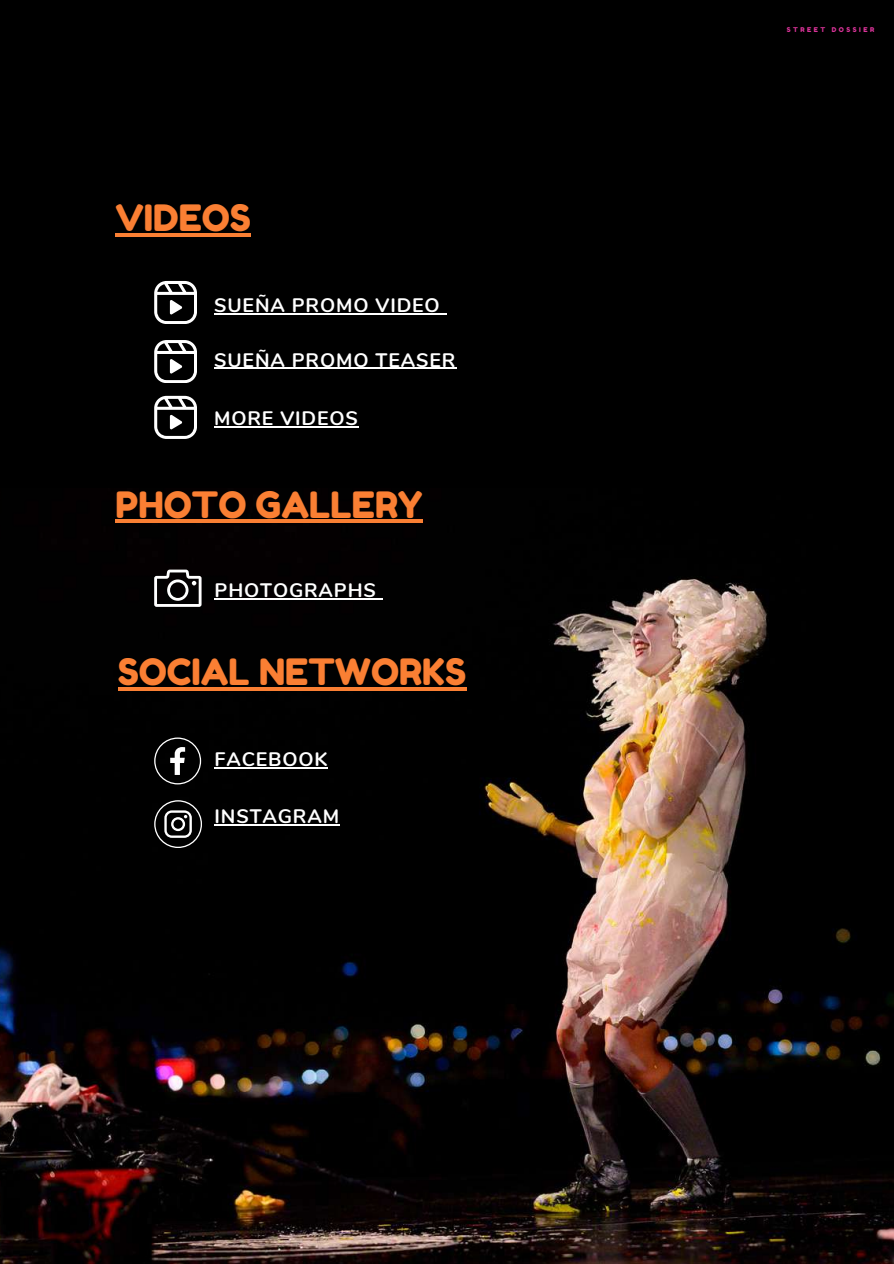
<style>
.page{position:relative;width:894px;height:1264px;background:#fff}
.page>*{position:absolute;margin:0;border:0;box-sizing:border-box;transform-origin:0 0}
.t1{font:36.3px "Fredoka One";color:#fa7f33}
.t2{font:700 19.5px "Nunito";letter-spacing:.045em;color:#fff}
.t3{font:6.6px "Fredoka One";letter-spacing:.38em;color:#db349a}
</style>
<div class="page">
<div style="left:0;top:0;width:893px;height:1263px;background:#000"></div>
<img style="left:0;top:519px;width:893px;height:744px">
<hr style="left:115px;top:233px;width:136px;height:4px;background:#fa7f33">
<hr style="left:118px;top:687px;width:348px;height:3px;background:#fa7f33">
<hr style="left:115px;top:520px;width:307px;height:3px;background:#fa7f33">
<svg style="left:154px;top:281px;width:43px;height:43px"></svg>
<hr style="left:214px;top:313px;width:226px;height:1px;background:#fff">
<svg style="left:154px;top:340px;width:43px;height:43px"></svg>
<hr style="left:214px;top:368px;width:242px;height:1px;background:#fff">
<svg style="left:154px;top:396px;width:43px;height:42px"></svg>
<hr style="left:214px;top:426px;width:145px;height:2px;background:#fff">
<svg style="left:154px;top:569px;width:47px;height:37px"></svg>
<hr style="left:214px;top:598px;width:163px;height:1px;background:#fff">
<svg style="left:154px;top:737px;width:47px;height:47px"></svg>
<hr style="left:214px;top:767px;width:114px;height:1px;background:#fff">
<svg style="left:154px;top:800px;width:47px;height:47px"></svg>
<hr style="left:214px;top:824px;width:126px;height:1px;background:#fff">
<h1 class="t1" style="left:115px;top:196px;width:137px">VIDEOS</h1>
<p class="t2" style="left:214px;top:293px;width:227px">SUEÑA PROMO VIDEO</p>
<p class="t2" style="left:214px;top:347px;width:242px">SUEÑA PROMO TEASER</p>
<p class="t2" style="left:214px;top:406px;width:145px">MORE VIDEOS</p>
<h1 class="t1" style="left:115px;top:482px;width:309px">PHOTO GALLERY</h1>
<p class="t2" style="left:214px;top:577px;width:163px">PHOTOGRAPHS</p>
<h1 class="t1" style="left:118px;top:649px;width:350px">SOCIAL NETWORKS</h1>
<p class="t2" style="left:214px;top:746px;width:114px">FACEBOOK</p>
<p class="t2" style="left:214px;top:803px;width:126px">INSTAGRAM</p>
<p class="t3" style="left:786px;top:26px;width:89px">STREET DOSSIER</p>
</div>
